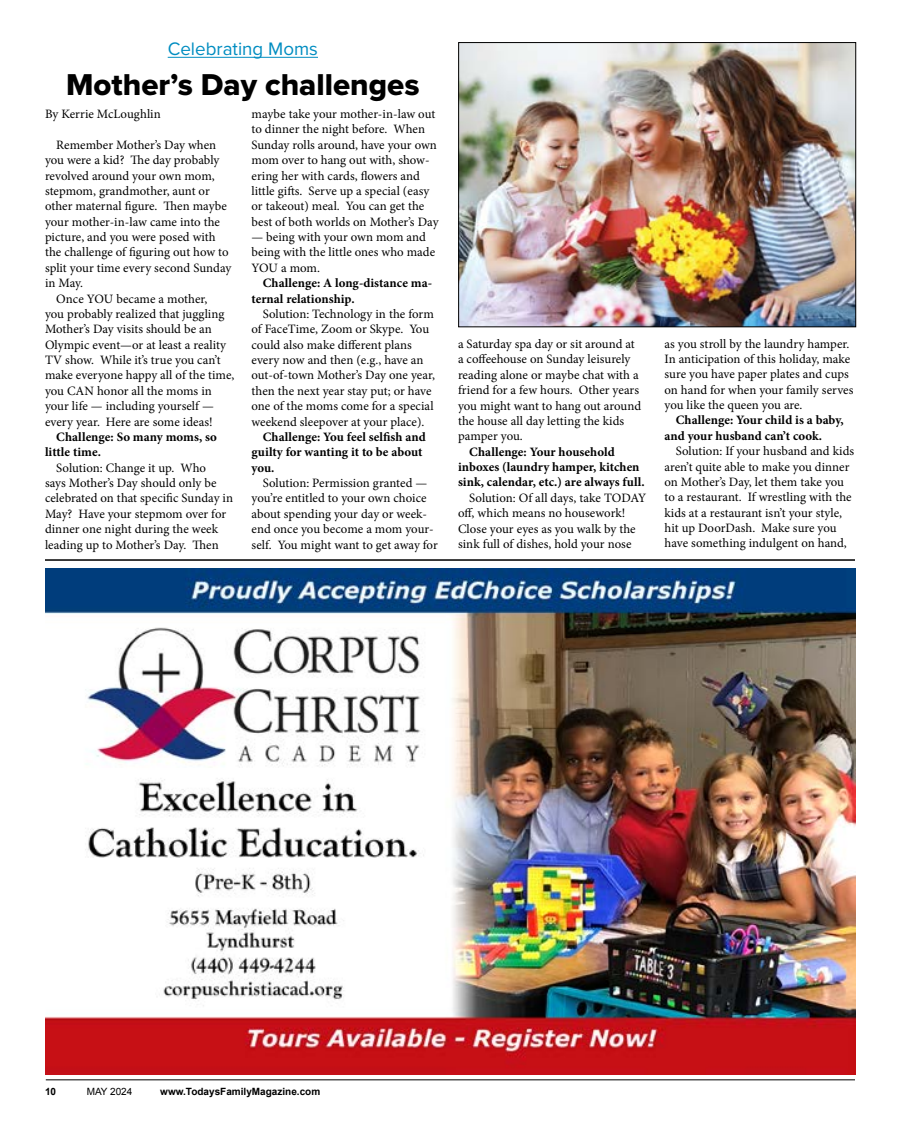
<style>
.page{position:relative;width:900px;height:1125px;background:#fff}
.page>*{position:absolute;margin:0;border:0;box-sizing:border-box;transform-origin:0 0}
.t1{font:31.25px "Proxima Nova Extrabld";color:#000}
.t2{font:18.75px "Proxima Nova";color:#008dc1}
.t3{font:12.75px/15.4px "Minion Pro";color:#000}
.t4{font:700 12.75px/15.4px "Minion Pro";letter-spacing:.005em;color:#000}
.t5{font:700 10px "Arial";color:#000}
.t6{font:10px "Arial";color:#000}
</style>
<div class="page">
<hr style="left:46px;top:1080px;width:809px;height:1px;background:#000">
<hr style="left:45px;top:560px;width:810px;height:1px;background:#000">
<hr style="left:168px;top:57px;width:150px;height:1px;background:#008dc1">
<img style="left:460px;top:44px;width:394px;height:281px">
<div style="left:458px;top:42px;width:398px;height:285px;border:1px solid #000"></div>
<img style="left:46px;top:568px;width:810px;height:507px">
<h2 class="t2" style="left:168px;top:35px;width:152px">Celebrating Moms</h2>
<h1 class="t1" style="left:66px;top:61px;width:355px">Mother’s Day challenges</h1>
<p class="t3" style="left:45px;top:106px;width:117px">By Kerrie McLoughlin</p>
<p class="t3" style="left:56px;top:137px;width:162px">Remember Mother’s Day when</p>
<p class="t3" style="left:45px;top:152px;width:176px">you were a kid? The day probably</p>
<p class="t3" style="left:45px;top:168px;width:171px">revolved around your own mom,</p>
<p class="t3" style="left:45px;top:183px;width:166px">stepmom, grandmother, aunt or</p>
<p class="t3" style="left:45px;top:199px;width:183px">other maternal figure. Then maybe</p>
<p class="t3" style="left:45px;top:214px;width:177px">your mother-in-law came into the</p>
<p class="t3" style="left:45px;top:229px;width:172px">picture, and you were posed with</p>
<p class="t3" style="left:45px;top:245px;width:185px">the challenge of figuring out how to</p>
<p class="t3" style="left:45px;top:260px;width:188px">split your time every second Sunday</p>
<p class="t3" style="left:45px;top:275px;width:40px">in May.</p>
<p class="t3" style="left:56px;top:291px;width:153px">Once YOU became a mother,</p>
<p class="t3" style="left:45px;top:306px;width:181px">you probably realized that juggling</p>
<p class="t3" style="left:45px;top:322px;width:168px">Mother’s Day visits should be an</p>
<p class="t3" style="left:45px;top:337px;width:182px">Olympic event—or at least a reality</p>
<p class="t3" style="left:45px;top:352px;width:177px">TV show. While it’s true you can’t</p>
<p class="t3" style="left:45px;top:368px;width:191px">make everyone happy all of the time,</p>
<p class="t3" style="left:45px;top:383px;width:168px">you CAN honor all the moms in</p>
<p class="t3" style="left:45px;top:398px;width:170px">your life — including yourself —</p>
<p class="t3" style="left:45px;top:414px;width:169px">every year. Here are some ideas!</p>
<p class="t4" style="left:45px;top:429px;width:173px;text-indent:11px">Challenge: So many moms, so little time.</p>
<p class="t3" style="left:45px;top:460px;width:190px;text-indent:11px">Solution: Change it up. Who<br>says Mother’s Day should only be celebrated on that specific Sunday in<br>May? Have your stepmom over for dinner one night during the week leading up to Mother’s Day. Then</p>
<p class="t3" style="left:252px;top:106px;width:189px">maybe take your mother-in-law out to dinner the night before. When Sunday rolls around, have your own mom over to hang out with, show&shy;ering her with cards, flowers and little gifts. Serve up a special (easy or takeout) meal. You can get the best of both worlds on Mother’s Day</p>
<p class="t3" style="left:252px;top:229px;width:185px">— being with your own mom and being with the little ones who made<br>YOU a mom.</p>
<p class="t4" style="left:252px;top:275px;width:182px;text-indent:11px">Challenge: A long-distance ma&shy;ternal relationship.</p>
<p class="t3" style="left:252px;top:306px;width:185px;text-indent:11px">Solution: Technology in the form of FaceTime, Zoom or Skype. You could also make different plans every now and then (e.g., have an out-of-town Mother’s Day one year, then the next year stay put; or have one of the moms come for a special weekend sleepover at your place).</p>
<p class="t4" style="left:252px;top:429px;width:176px;text-indent:11px">Challenge: You feel selfish and guilty for wanting it to be about you.</p>
<p class="t3" style="left:252px;top:475px;width:188px;text-indent:11px">Solution: Permission granted — you’re entitled to your own choice about spending your day or week&shy;end once you become a mom your&shy;self. You might want to get away for</p>
<p class="t3" style="left:458px;top:336px;width:185px">a Saturday spa day or sit around at a coffeehouse on Sunday leisurely reading alone or maybe chat with a friend for a few hours. Other years you might want to hang out around the house all day letting the kids pamper you.</p>
<p class="t4" style="left:458px;top:444px;width:188px;text-indent:11px">Challenge: Your household inboxes (laundry hamper, kitchen sink, calendar, etc.) are always full.</p>
<p class="t3" style="left:458px;top:490px;width:190px;text-indent:11px">Solution: Of all days, take TODAY off, which means no housework!<br>Close your eyes as you walk by the sink full of dishes, hold your nose</p>
<p class="t3" style="left:665px;top:336px;width:190px">as you stroll by the laundry hamper.<br>In anticipation of this holiday, make sure you have paper plates and cups on hand for when your family serves you like the queen you are.</p>
<p class="t4" style="left:665px;top:413px;width:181px;text-indent:11px">Challenge: Your child is a baby, and your husband can’t cook.</p>
<p class="t3" style="left:665px;top:444px;width:191px;text-indent:11px">Solution: If your husband and kids aren’t quite able to make you dinner on Mother’s Day, let them take you to a restaurant. If wrestling with the kids at a restaurant isn’t your style, hit up DoorDash. Make sure you have something indulgent on hand,</p>
<p class="t5" style="left:45px;top:1085px;width:13px">10</p>
<p class="t6" style="left:87px;top:1085px;width:47px">MAY 2024</p>
<p class="t5" style="left:160px;top:1085px;width:162px">www.TodaysFamilyMagazine.com</p>
</div>
